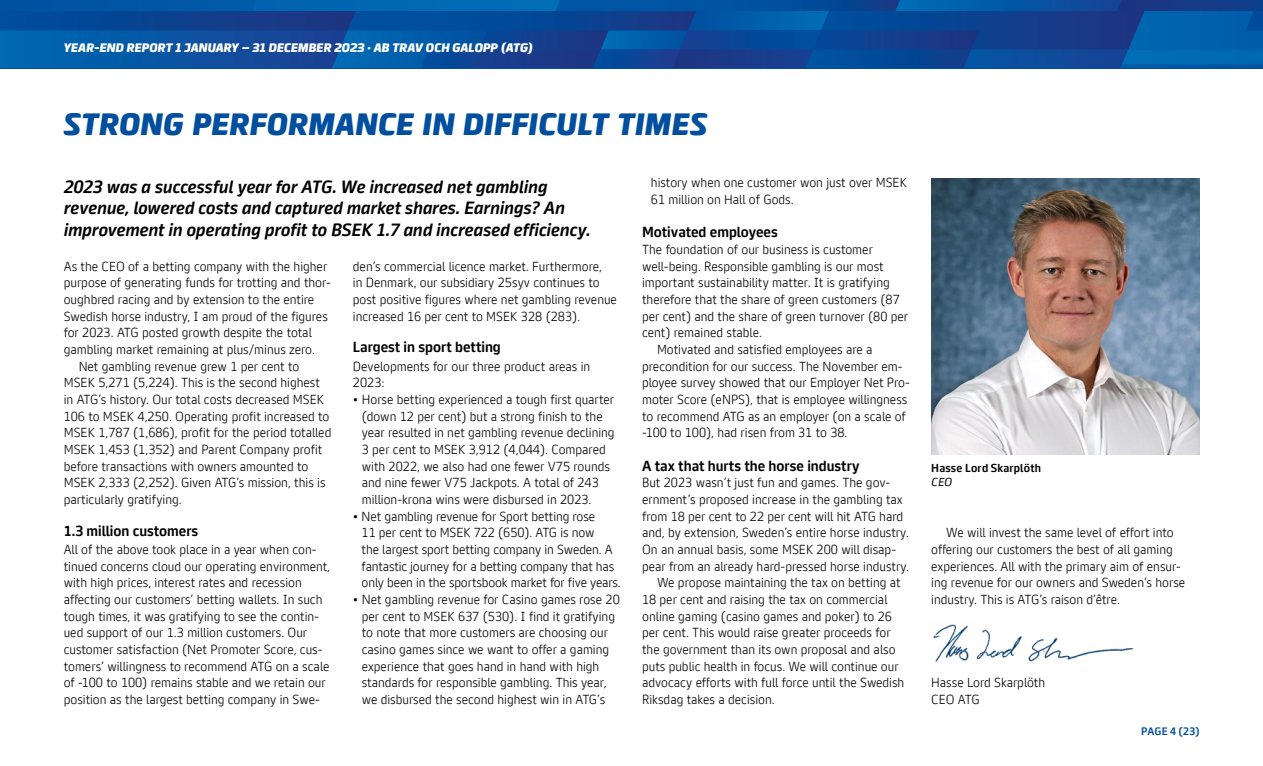
<style>
.page{position:relative;width:1263px;height:766px;background:#fff}
.page>*{position:absolute;margin:0;border:0;box-sizing:border-box;transform-origin:0 0}
.Huvudribruk_1{font:30px "ATG Rubrik Office";letter-spacing:.025em;color:#004f9f}
.Ingress{font:italic 700 17.25px/21.8px "ATG Text Office";color:#000}
.Brödtext{font:700 14.25px "ATG Text Office";color:#000}
.Mellis2{font:700 14.25px "ATG Text Office";color:#000}
.Brödtext-2{font:300 12.75px/16.6px "ATG Text Office";color:#000}
.Brödtext_indrag{font:300 12.75px/16.6px "ATG Text Office";color:#000}
.t1{font:12px "ATG Rubrik Office";letter-spacing:.005em;color:#fff}
.bildtext{font:700 11.25px "ATG Text Office";letter-spacing:.02em;color:#000}
.bildtext-2{font:italic 11.25px "ATG Text Office";color:#000}
.t2{font:700 10.5px "ATG Text Office";letter-spacing:.02em;color:#004f9f}
</style>
<div class="page">
<svg style="left:0;top:0;width:1263px;height:68px;background:#094d9b"></svg>
<img style="left:931px;top:179px;width:268px;height:275px">
<img style="left:933px;top:624px;width:201px;height:38px">
<p class="t1" style="left:64px;top:41px;width:470px">YEAR-END REPORT 1 JANUARY – 31 DECEMBER 2023 · AB TRAV OCH GALOPP (ATG)</p>
<p class="Huvudribruk_1" style="left:64px;top:106px;width:645px">STRONG PERFORMANCE IN DIFFICULT TIMES</p>
<p class="Ingress" style="left:64px;top:175px;width:528px">2023 was a successful year for ATG. We increased net gambling revenue, lowered costs and captured market shares. Earnings? An improvement in operating profit to BSEK 1.7 and increased efficiency.</p>
<p class="Brödtext-2" style="left:651px;top:174px;width:257px">history when one customer won just over MSEK<br>61 million on Hall of Gods.</p>
<p class="Brödtext" style="left:642px;top:223px;width:137px">Motivated employees</p>
<p class="Brödtext-2" style="left:642px;top:241px;width:268px">The foundation of our business is customer well-being. Responsible gambling is our most important sustainability matter. It is gratifying therefore that the share of green customers (87 per cent) and the share of green turnover (80 per cent) remained stable.</p>
<p class="Brödtext_indrag" style="left:642px;top:341px;width:269px;text-indent:15px">Motivated and satisfied employees are a precondition for our success. The November em&shy;ployee survey showed that our Employer Net Pro&shy;moter Score (eNPS), that is employee willingness to recommend ATG as an employer (on a scale of -100 to 100), had risen from 31 to 38.</p>
<p class="Brödtext" style="left:642px;top:456px;width:219px">A tax that hurts the horse industry</p>
<p class="Brödtext-2" style="left:642px;top:474px;width:268px">But 2023 wasn’t just fun and games. The gov&shy;ernment’s proposed increase in the gambling tax from 18 per cent to 22 per cent will hit ATG hard and, by extension, Sweden’s entire horse industry.<br>On an annual basis, some MSEK 200 will disap&shy;pear from an already hard-pressed horse industry.</p>
<p class="Brödtext_indrag" style="left:642px;top:574px;width:264px;text-indent:15px">We propose maintaining the tax on betting at 18 per cent and raising the tax on commercial online gaming (casino games and poker) to 26 per cent. This would raise greater proceeds for the government than its own proposal and also puts public health in focus. We will continue our advocacy efforts with full force until the Swedish Riksdag takes a decision.</p>
<p class="Brödtext-2" style="left:64px;top:258px;width:269px">As the CEO of a betting company with the higher purpose of generating funds for trotting and thor&shy;oughbred racing and by extension to the entire Swedish horse industry, I am proud of the figures for 2023. ATG posted growth despite the total gambling market remaining at plus/minus zero.</p>
<p class="Brödtext_indrag" style="left:64px;top:358px;width:269px;text-indent:15px">Net gambling revenue grew 1 per cent to MSEK 5,271 (5,224). This is the second highest in ATG’s history. Our total costs decreased MSEK 106 to MSEK 4,250. Operating profit increased to MSEK 1,787 (1,686), profit for the period totalled MSEK 1,453 (1,352) and Parent Company profit before transactions with owners amounted to MSEK 2,333 (2,252). Given ATG’s mission, this is particularly gratifying.</p>
<p class="Mellis2" style="left:64px;top:522px;width:136px">1.3 million customers</p>
<p class="Brödtext-2" style="left:64px;top:541px;width:268px">All of the above took place in a year when con&shy;tinued concerns cloud our operating environment, with high prices, interest rates and recession affecting our customers’ betting wallets. In such tough times, it was gratifying to see the contin&shy;ued support of our 1.3 million customers. Our customer satisfaction (Net Promoter Score, cus&shy;tomers’ willingness to recommend ATG on a scale of -100 to 100) remains stable and we retain our position as the largest betting company in Swe-</p>
<p class="Brödtext-2" style="left:353px;top:258px;width:266px">den’s commercial licence market. Furthermore,<br>in Denmark, our subsidiary 25syv continues to post positive figures where net gambling revenue increased 16 per cent to MSEK 328 (283).</p>
<p class="Mellis2" style="left:353px;top:338px;width:149px">Largest in sport betting</p>
<p class="Brödtext-2" style="left:353px;top:358px;width:239px">Developments for our three product areas in<br>2023:</p>
<p class="Brödtext-2" style="left:362px;top:391px;width:254px;text-indent:-9px">• Horse betting experienced a tough first quarter (down 12 per cent) but a strong finish to the year resulted in net gambling revenue declining 3 per cent to MSEK 3,912 (4,044). Compared with 2022, we also had one fewer V75 rounds and nine fewer V75 Jackpots. A total of 243 million-krona wins were disbursed in 2023.</p>
<p class="Brödtext-2" style="left:362px;top:507px;width:261px;text-indent:-9px">• Net gambling revenue for Sport betting rose<br>11 per cent to MSEK 722 (650). ATG is now<br>the largest sport betting company in Sweden. A fantastic journey for a betting company that has only been in the sportsbook market for five years.</p>
<p class="Brödtext-2" style="left:362px;top:591px;width:260px;text-indent:-9px">• Net gambling revenue for Casino games rose 20 per cent to MSEK 637 (530). I find it gratifying to note that more customers are choosing our casino games since we want to offer a gaming experience that goes hand in hand with high standards for responsible gambling. This year, we disbursed the second highest win in ATG’s</p>
<p class="bildtext" style="left:931px;top:460px;width:111px">Hasse Lord Skarplöth</p>
<p class="bildtext-2" style="left:931px;top:475px;width:22px">CEO</p>
<p class="Brödtext_indrag" style="left:931px;top:524px;width:256px;text-indent:15px">We will invest the same level of effort into offering our customers the best of all gaming experiences. All with the primary aim of ensur&shy;ing revenue for our owners and Sweden’s horse industry. This is ATG’s raison d’être.</p>
<p class="Brödtext-2" style="left:931px;top:674px;width:115px">Hasse Lord Skarplöth</p>
<p class="Brödtext-2" style="left:931px;top:691px;width:50px">CEO ATG</p>
<p class="t2" style="left:1141px;top:724px;width:60px">PAGE 4 (23)</p>
</div>
